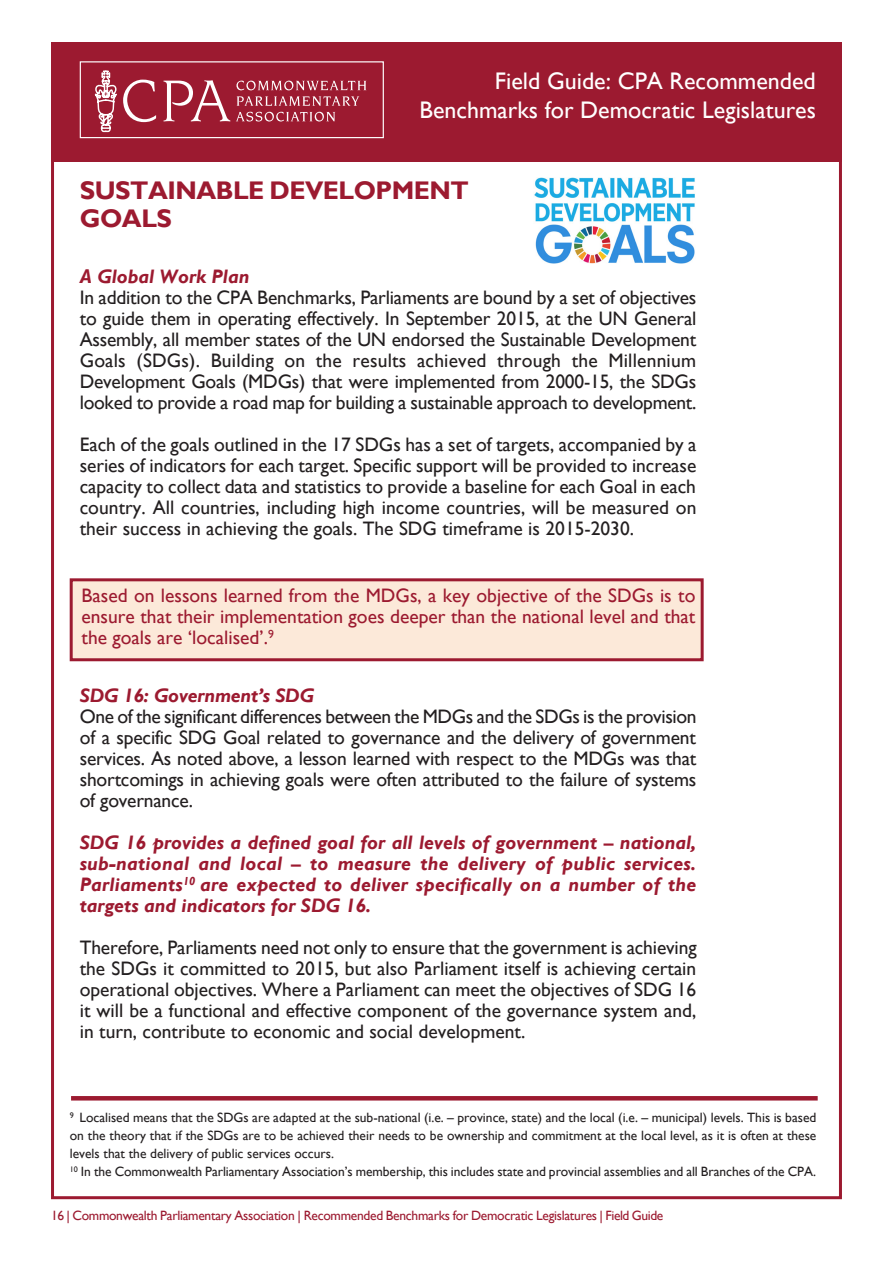
<style>
.page{position:relative;width:893px;height:1263px;background:#fff}
.page>*{position:absolute;margin:0;border:0;box-sizing:border-box;transform-origin:0 0}
.t1{font:700 25.5px/28.5px "Gill Sans";letter-spacing:-.02em;color:#9c1a30}
.t2{font:24px/28.8px "Gill Sans";color:#fff;text-align:right}
.t3{font:19.5px/21px "Gill Sans";letter-spacing:-.005em;color:#231f20;text-align:justify}
.t4{font:italic 700 19.5px/21px "Gill Sans";color:#9c1a30;text-align:justify}
.t5{font:19.5px/21px "Gill Sans";color:#9c1a30;text-align:justify}
.t6{font:13.5px/18px "Gill Sans";letter-spacing:-.005em;color:#231f20;text-align:justify}
.t7{font:13.5px "Gill Sans";letter-spacing:-.02em;color:#9c1a30}
</style>
<div class="page">
<div style="left:51px;top:43px;width:791px;height:119px;background:#9c1a30"></div>
<svg style="left:94px;top:70px;width:62px;height:63px"></svg>
<svg style="left:164px;top:80px;width:66px;height:41px"></svg>
<svg style="left:236px;top:81px;width:130px;height:9px"></svg>
<svg style="left:237px;top:96px;width:122px;height:10px"></svg>
<svg style="left:236px;top:112px;width:99px;height:9px"></svg>
<div style="left:80px;top:61px;width:304px;height:77px;border:1px solid #fff"></div>
<div style="left:70px;top:578px;width:634px;height:83px;background:#fce9d9;border:3px solid #9c1a30"></div>
<hr style="left:71px;top:1096px;width:747px;height:4px;background:#9c1a30">
<img style="left:534px;top:178px;width:161px;height:85px">
<p class="t2" style="left:420px;top:67px;width:398px">Field Guide: CPA Recommended<br>Benchmarks for Democratic Legislatures</p>
<p class="t1" style="left:80px;top:177px;width:390px">SUSTAINABLE DEVELOPMENT<br>GOALS</p>
<p class="t4" style="left:80px;top:266px;width:171px">A Global Work Plan</p>
<p class="t3" style="left:80px;top:287px;width:618px">In addition to the CPA Benchmarks, Parliaments are bound by a set of objectives to guide them in operating effectively. In September 2015, at the UN General Assembly, all member states of the UN endorsed the Sustainable Development Goals (SDGs). Building on the results achieved through the Millennium Development Goals (MDGs) that were implemented from 2000-15, the SDGs looked to provide a road map for building a sustainable approach to development.</p>
<p class="t3" style="left:80px;top:434px;width:618px">Each of the goals outlined in the 17 SDGs has a set of targets, accompanied by a series of indicators for each target. Specific support will be provided to increase capacity to collect data and statistics to provide a baseline for each Goal in each country. All countries, including high income countries, will be measured on their success in achieving the goals. The SDG timeframe is 2015-2030.</p>
<p class="t5" style="left:82px;top:586px;width:615px">Based on lessons learned from the MDGs, a key objective of the SDGs is to ensure that their implementation goes deeper than the national level and that the goals are ‘localised’.<sup>9</sup></p>
<p class="t4" style="left:80px;top:686px;width:236px">SDG 16: Government’s SDG</p>
<p class="t3" style="left:80px;top:706px;width:618px">One of the significant differences between the MDGs and the SDGs is the provision of a specific SDG Goal related to governance and the delivery of government services. As noted above, a lesson learned with respect to the MDGs was that shortcomings in achieving goals were often attributed to the failure of systems of governance.</p>
<p class="t4" style="left:80px;top:833px;width:618px">SDG 16 provides a defined goal for all levels of government – national, sub-national and local – to measure the delivery of public services.<br>Parliaments<sup>10</sup> are expected to deliver specifically on a number of the targets and indicators for SDG 16.</p>
<p class="t3" style="left:80px;top:937px;width:618px">Therefore, Parliaments need not only to ensure that the government is achieving the SDGs it committed to 2015, but also Parliament itself is achieving certain operational objectives. Where a Parliament can meet the objectives of SDG 16 it will be a functional and effective component of the governance system and, in turn, contribute to economic and social development.</p>
<p class="t6" style="left:70px;top:1109px;width:748px"><sup>9</sup> Localised means that the SDGs are adapted at the sub-national (i.e. – province, state) and the local (i.e. – municipal) levels. This is based on the theory that if the SDGs are to be achieved their needs to be ownership and commitment at the local level, as it is often at these levels that the delivery of public services occurs.</p>
<p class="t6" style="left:70px;top:1163px;width:748px"><sup>10</sup> In the Commonwealth Parliamentary Association’s membership, this includes state and provincial assemblies and all Branches of the CPA.</p>
<p class="t7" style="left:51px;top:1207px;width:614px">16 | Commonwealth Parliamentary Association | Recommended Benchmarks for Democratic Legislatures | Field Guide</p>
</div>
